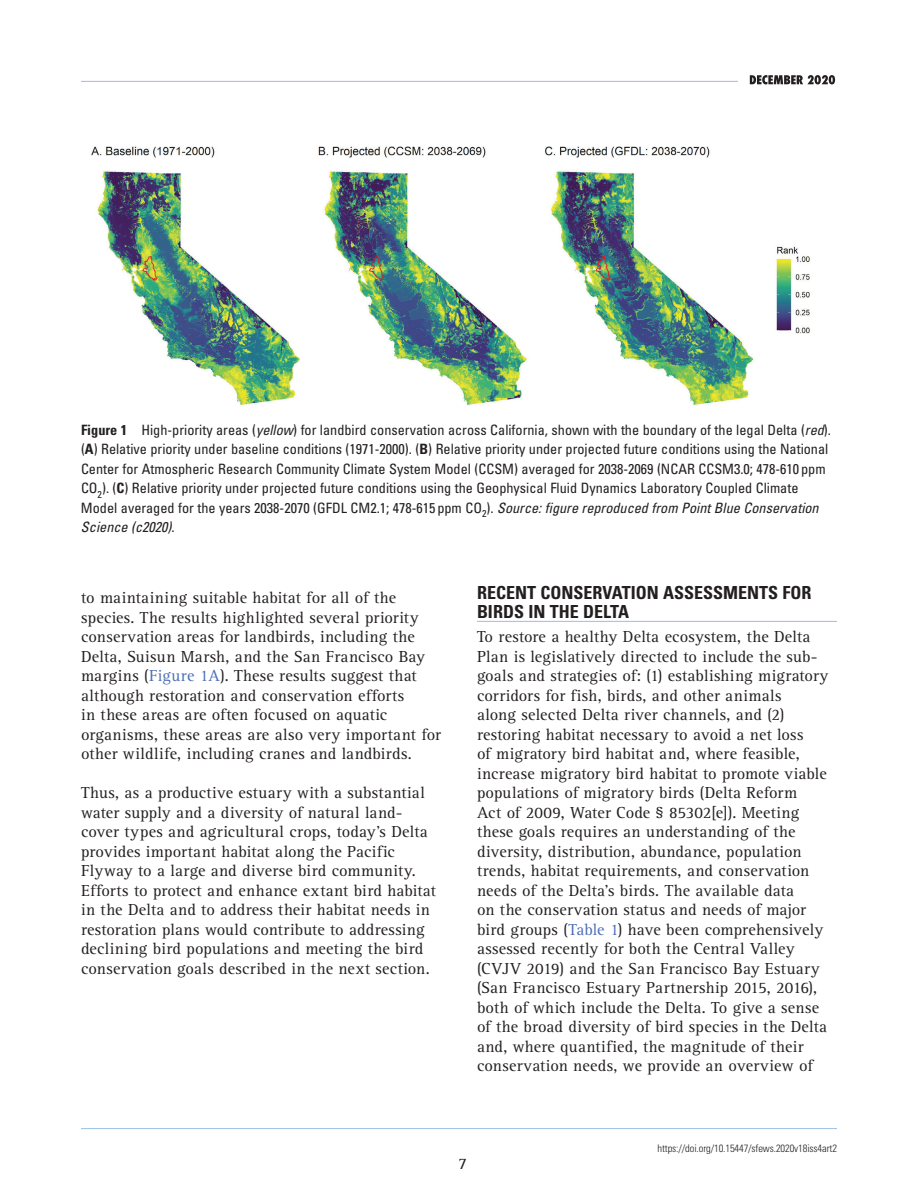
<style>
.page{position:relative;width:918px;height:1188px;background:#fff}
.page>*{position:absolute;margin:0;border:0;box-sizing:border-box;transform-origin:0 0}
.t1{font:700 condensed 18px/19.5px "Univers";color:#231f20}
.t2{font:16.5px/19.5px "Rotis Serif";letter-spacing:.015em;color:#231f20}
.t3{font:condensed 14.25px/19.5px "Univers";color:#231f20}
.t4{font:300 condensed 10.5px "Univers";letter-spacing:-.01em;color:#231f20}
.s1{font-weight:700}
.s2{font-style:italic}
.s3{color:#4d6db5}
</style>
<div class="page">
<hr style="left:81px;top:81px;width:657px;height:1px;background:#9abfe5">
<hr style="left:81px;top:1128px;width:756px;height:1px;background:#9abfe5">
<svg style="left:750px;top:75px;width:85px;height:9px"></svg>
<hr style="left:477px;top:621px;width:360px;height:1px;background:#9abfe5">
<img style="left:90px;top:146px;width:720px;height:259px">
<p class="t3" style="left:81px;top:419px;width:752px"><span class="s1">Figure 1</span> High-priority areas (<span class="s2">yellow</span>) for landbird conservation across California, shown with the boundary of the legal Delta (<span class="s2">red</span>). (<span class="s1">A</span>) Relative priority under baseline conditions (1971-2000). (<span class="s1">B</span>) Relative priority under projected future conditions using the National Center for Atmospheric Research Community Climate System Model (CCSM) averaged for 2038-2069 (NCAR CCSM3.0; 478-610 ppm CO<sub>2</sub>). (<span class="s1">C</span>) Relative priority under projected future conditions using the Geophysical Fluid Dynamics Laboratory Coupled Climate Model averaged for the years 2038-2070 (GFDL CM2.1; 478-615 ppm CO<sub>2</sub>). <span class="s2">Source: figure reproduced from Point Blue Conservation Science (c2020)</span>.</p>
<p class="t2" style="left:81px;top:588px;width:362px">to maintaining suitable habitat for all of the species. The results highlighted several priority conservation areas for landbirds, including the Delta, Suisun Marsh, and the San Francisco Bay margins (<span class="s3">Figure 1A</span>). These results suggest that although restoration and conservation efforts<br>in these areas are often focused on aquatic organisms, these areas are also very important for other wildlife, including cranes and landbirds.</p>
<p class="t2" style="left:81px;top:783px;width:356px">Thus, as a productive estuary with a substantial water supply and a diversity of natural land&shy;cover types and agricultural crops, today’s Delta provides important habitat along the Pacific Flyway to a large and diverse bird community.<br>Efforts to protect and enhance extant bird habitat in the Delta and to address their habitat needs in restoration plans would contribute to addressing declining bird populations and meeting the bird conservation goals described in the next section.</p>
<p class="t1" style="left:477px;top:582px;width:336px">RECENT CONSERVATION ASSESSMENTS FOR<br>BIRDS IN THE DELTA</p>
<p class="t2" style="left:477px;top:627px;width:353px">To restore a healthy Delta ecosystem, the Delta Plan is legislatively directed to include the sub&shy;goals and strategies of: (1) establishing migratory corridors for fish, birds, and other animals<br>along selected Delta river channels, and (2) restoring habitat necessary to avoid a net loss<br>of migratory bird habitat and, where feasible, increase migratory bird habitat to promote viable populations of migratory birds (Delta Reform<br>Act of 2009, Water Code § 85302[e]). Meeting these goals requires an understanding of the diversity, distribution, abundance, population trends, habitat requirements, and conservation needs of the Delta’s birds. The available data<br>on the conservation status and needs of major bird groups (<span class="s3">Table 1</span>) have been comprehensively assessed recently for both the Central Valley (CVJV 2019) and the San Francisco Bay Estuary (San Francisco Estuary Partnership 2015, 2016), both of which include the Delta. To give a sense of the broad diversity of bird species in the Delta and, where quantified, the magnitude of their conservation needs, we provide an overview of</p>
<p class="t2" style="left:458px;top:1154px;width:10px">7</p>
<p class="t4" style="left:658px;top:1142px;width:181px">https://doi.org/10.15447/sfews.2020v18iss4art2</p>
</div>
